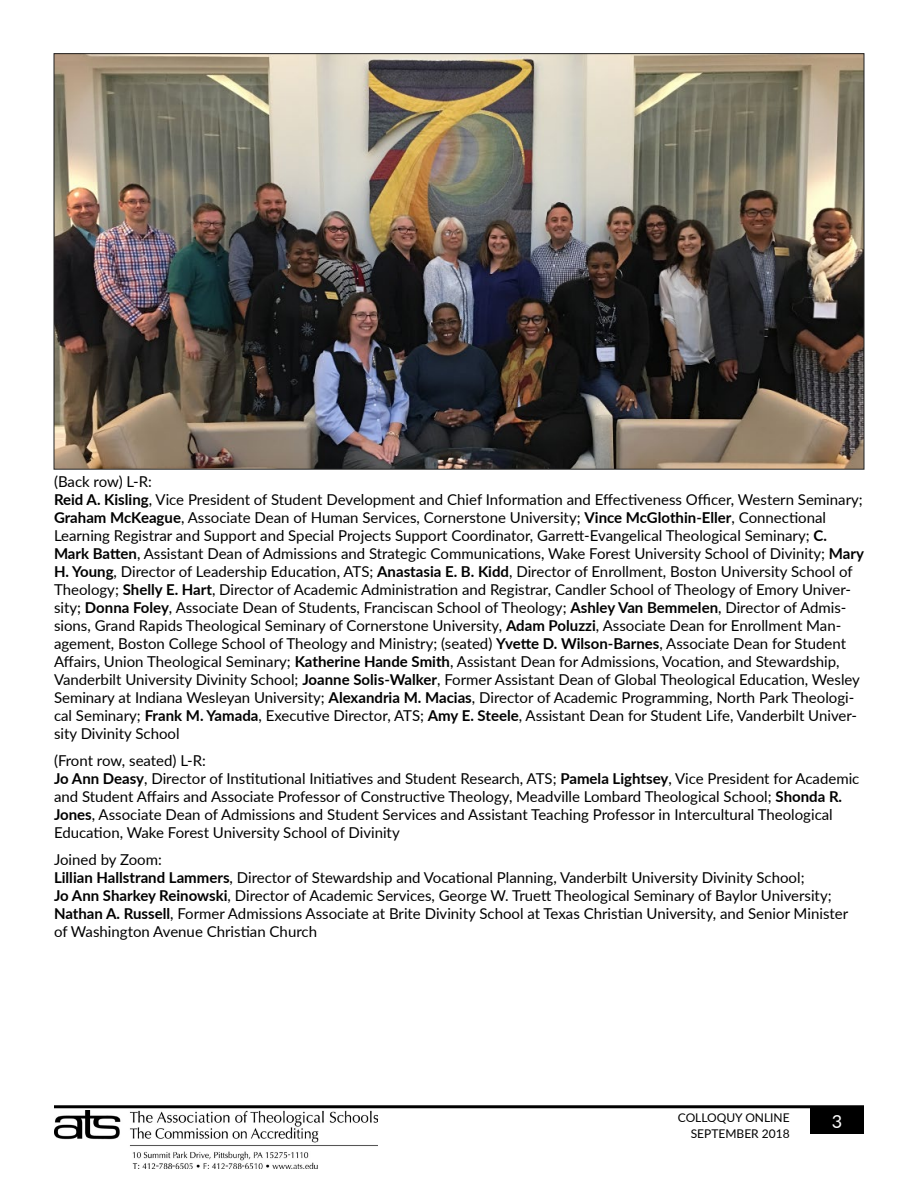
<style>
.page{position:relative;width:918px;height:1188px;background:#fff}
.page>*{position:absolute;margin:0;border:0;box-sizing:border-box;transform-origin:0 0}
.t1{font:18px "Lato";color:#fff}
.Caption_Bust_Shot{font:15px/18px "Lato";color:#000}
.t2{font:12px/16.5px "Lato";color:#000;text-align:right}
.s1{font-weight:700}
</style>
<div class="page">
<div style="left:810px;top:1107px;width:54px;height:27px;background:#000"></div>
<hr style="left:54px;top:1105px;width:810px;height:3px;background:#000">
<img style="left:54px;top:1110px;width:324px;height:59px">
<img style="left:56px;top:55px;width:806px;height:413px">
<p class="Caption_Bust_Shot" style="left:54px;top:472px;width:812px">(Back row) L-R:<br><span class="s1">Reid A. Kisling</span>, Vice President of Student Development and Chief Information and Effectiveness Officer, Western Seminary; <span class="s1">Graham McKeague</span>, Associate Dean of Human Services, Cornerstone University; <span class="s1">Vince McGlothin-Eller</span>, Connectional Learning Registrar and Support and Special Projects Support Coordinator, Garrett-Evangelical Theological Seminary; <span class="s1">C.<br>Mark Batten</span>, Assistant Dean of Admissions and Strategic Communications, Wake Forest University School of Divinity; <span class="s1">Mary H. Young</span>, Director of Leadership Education, ATS; <span class="s1">Anastasia E. B. Kidd</span>, Director of Enrollment, Boston University School of Theology; <span class="s1">Shelly E. Hart</span>, Director of Academic Administration and Registrar, Candler School of Theology of Emory Univer&shy;sity; <span class="s1">Donna Foley</span>, Associate Dean of Students, Franciscan School of Theology; <span class="s1">Ashley Van Bemmelen</span>, Director of Admis&shy;sions, Grand Rapids Theological Seminary of Cornerstone University, <span class="s1">Adam Poluzzi</span>, Associate Dean for Enrollment Man&shy;agement, Boston College School of Theology and Ministry; (seated) <span class="s1">Yvette D. Wilson-Barnes</span>, Associate Dean for Student Affairs, Union Theological Seminary; <span class="s1">Katherine Hande Smith</span>, Assistant Dean for Admissions, Vocation, and Stewardship, Vanderbilt University Divinity School; <span class="s1">Joanne Solis-Walker</span>, Former Assistant Dean of Global Theological Education, Wesley Seminary at Indiana Wesleyan University; <span class="s1">Alexandria M. Macias</span>, Director of Academic Programming, North Park Theologi&shy;cal Seminary; <span class="s1">Frank M. Yamada</span>, Executive Director, ATS; <span class="s1">Amy E. Steele</span>, Assistant Dean for Student Life, Vanderbilt Univer&shy;sity Divinity School</p>
<p class="Caption_Bust_Shot" style="left:54px;top:751px;width:807px">(Front row, seated) L-R:<br><span class="s1">Jo Ann Deasy</span>, Director of Institutional Initiatives and Student Research, ATS; <span class="s1">Pamela Lightsey</span>, Vice President for Academic and Student Affairs and Associate Professor of Constructive Theology, Meadville Lombard Theological School; <span class="s1">Shonda R.<br>Jones</span>, Associate Dean of Admissions and Student Services and Assistant Teaching Professor in Intercultural Theological Education, Wake Forest University School of Divinity</p>
<p class="Caption_Bust_Shot" style="left:54px;top:850px;width:796px">Joined by Zoom:<br><span class="s1">Lillian Hallstrand Lammers</span>, Director of Stewardship and Vocational Planning, Vanderbilt University Divinity School;<br><span class="s1">Jo Ann Sharkey Reinowski</span>, Director of Academic Services, George W. Truett Theological Seminary of Baylor University; <span class="s1">Nathan A. Russell</span>, Former Admissions Associate at Brite Divinity School at Texas Christian University, and Senior Minister of Washington Avenue Christian Church</p>
<p class="t2" style="left:678px;top:1108px;width:113px">COLLOQUY ONLINE<br>SEPTEMBER 2018</p>
<p class="t1" style="left:832px;top:1108px;width:12px">3</p>
</div>
